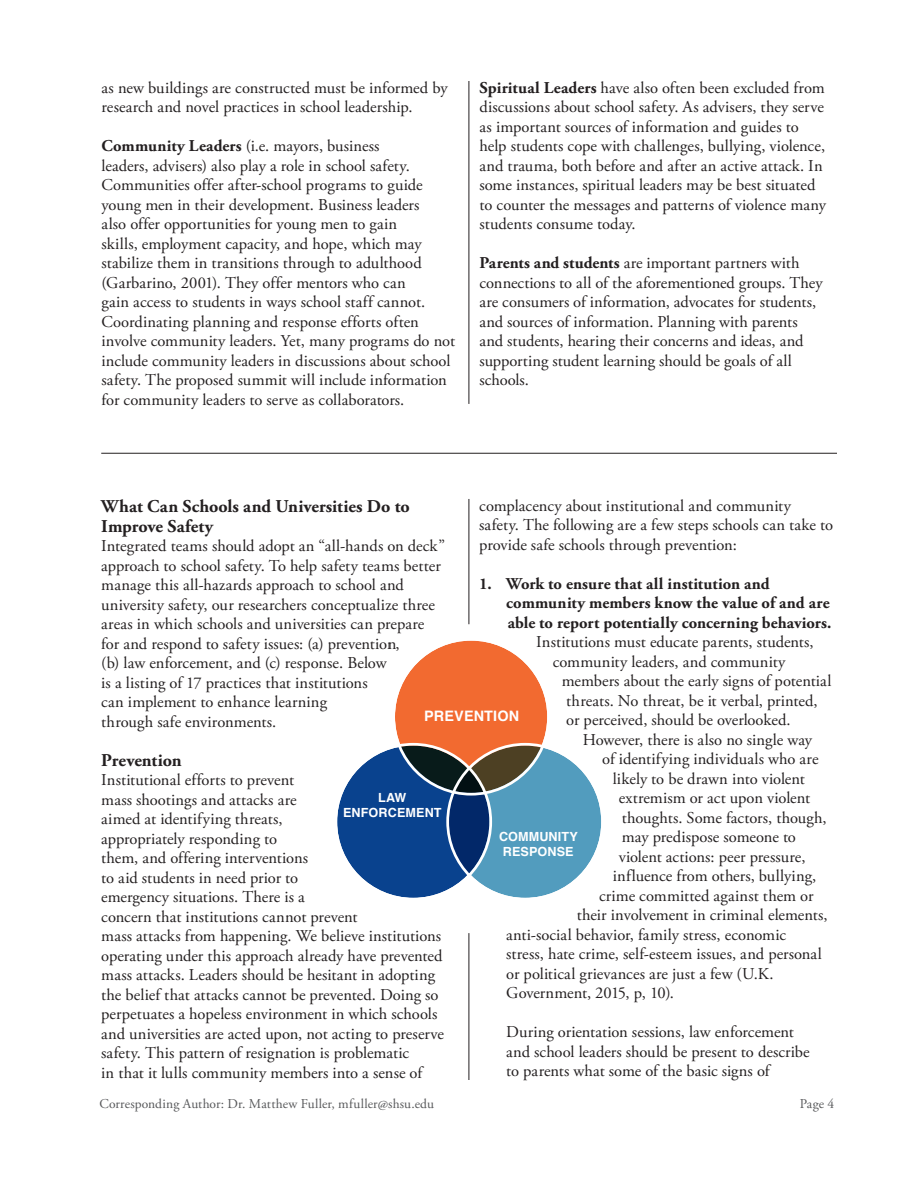
<style>
.page{position:relative;width:918px;height:1188px;background:#fff}
.page>*{position:absolute;margin:0;border:0;box-sizing:border-box;transform-origin:0 0}
.subhead_1{font:700 18px/19.5px "Adobe Garamond Pro";color:#231f20}
.body{font:16.5px/19.5px "Adobe Garamond Pro";letter-spacing:.005em;color:#231f20}
.number_body{font:16.5px/19.5px "Adobe Garamond Pro";color:#231f20}
.number_bullet{font:700 16.5px/19.5px "Adobe Garamond Pro";letter-spacing:.005em;color:#231f20}
.t1{font:700 14.4px "Helvetica";letter-spacing:.01em;color:#fff}
.t2{font:13.5px "Adobe Garamond Pro";letter-spacing:.01em;color:#57585a}
.t3{font:700 12.6px/15.1px "Helvetica";letter-spacing:.01em;color:#fff;text-align:center}
.s1{font-weight:700}
</style>
<div class="page">
<hr style="left:469px;top:81px;width:1px;height:323px;background:#231f20">
<hr style="left:469px;top:499px;width:1px;height:125px;background:#231f20">
<hr style="left:469px;top:933px;width:1px;height:147px;background:#231f20">
<div style="left:336px;top:744px;width:155px;height:155px;background:#09428e;border-radius:50%"></div>
<svg style="left:394px;top:639px;width:155px;height:155px;background:#da6735"></svg>
<svg style="left:448px;top:744px;width:155px;height:155px;background:#4e86a4"></svg>
<div style="left:334px;top:743px;width:158px;height:158px;border:3px solid #fff;border-radius:50%"></div>
<div style="left:392px;top:638px;width:158px;height:158px;border:3px solid #fff;border-radius:50%"></div>
<div style="left:446px;top:743px;width:158px;height:158px;border:3px solid #fff;border-radius:50%"></div>
<hr style="left:101px;top:453px;width:736px;height:1px;background:#231f20">
<p class="body" style="left:102px;top:79px;width:348px">as new buildings are constructed must be informed by research and novel practices in school leadership.</p>
<p class="body" style="left:102px;top:137px;width:355px"><span class="s1">Community Leaders</span> (i.e. mayors, business<br>leaders, advisers) also play a role in school safety.<br>Communities offer after-school programs to guide young men in their development. Business leaders<br>also offer opportunities for young men to gain<br>skills, employment capacity, and hope, which may stabilize them in transitions through to adulthood (Garbarino, 2001). They offer mentors who can<br>gain access to students in ways school staff cannot.<br>Coordinating planning and response efforts often involve community leaders. Yet, many programs do not include community leaders in discussions about school safety. The proposed summit will include information for community leaders to serve as collaborators.</p>
<p class="body" style="left:480px;top:79px;width:348px"><span class="s1">Spiritual Leaders</span> have also often been excluded from discussions about school safety. As advisers, they serve as important sources of information and guides to help students cope with challenges, bullying, violence, and trauma, both before and after an active attack. In some instances, spiritual leaders may be best situated to counter the messages and patterns of violence many students consume today.</p>
<p class="body" style="left:480px;top:254px;width:345px"><span class="s1">Parents and students</span> are important partners with connections to all of the aforementioned groups. They are consumers of information, advocates for students, and sources of information. Planning with parents and students, hearing their concerns and ideas, and supporting student learning should be goals of all schools.</p>
<p class="body" style="left:479px;top:497px;width:355px">complacency about institutional and community safety. The following are a few steps schools can take to provide safe schools through prevention:</p>
<p class="number_bullet" style="left:506px;top:574px;width:327px;text-indent:-27px">1. Work to ensure that all institution and community members know the value of and are able to report potentially concerning behaviors.</p>
<p class="number_body" style="left:536px;top:633px;width:279px">Institutions must educate parents, students,</p>
<p class="number_body" style="left:553px;top:653px;width:234px">community leaders, and community</p>
<p class="number_body" style="left:562px;top:672px;width:271px">members about the early signs of potential</p>
<p class="number_body" style="left:566px;top:692px;width:253px">threats. No threat, be it verbal, printed,</p>
<p class="number_body" style="left:566px;top:711px;width:226px">or perceived, should be overlooked.</p>
<p class="number_body" style="left:583px;top:731px;width:231px">However, there is also no single way</p>
<p class="number_body" style="left:602px;top:750px;width:218px">of identifying individuals who are</p>
<p class="number_body" style="left:613px;top:770px;width:194px">likely to be drawn into violent</p>
<p class="number_body" style="left:619px;top:789px;width:193px">extremism or act upon violent</p>
<p class="number_body" style="left:622px;top:809px;width:206px">thoughts. Some factors, though,</p>
<p class="number_body" style="left:622px;top:828px;width:176px">may predispose someone to</p>
<p class="number_body" style="left:619px;top:848px;width:188px">violent actions: peer pressure,</p>
<p class="number_body" style="left:613px;top:867px;width:205px">influence from others, bullying,</p>
<p class="number_body" style="left:599px;top:887px;width:216px">crime committed against them or</p>
<p class="number_body" style="left:577px;top:906px;width:252px">their involvement in criminal elements,</p>
<p class="number_body" style="left:506px;top:926px;width:281px">anti-social behavior, family stress, economic</p>
<p class="number_body" style="left:506px;top:945px;width:317px">stress, hate crime, self-esteem issues, and personal</p>
<p class="number_body" style="left:506px;top:965px;width:269px">or political grievances are just a few (U.K.</p>
<p class="number_body" style="left:506px;top:984px;width:169px">Government, 2015, p, 10).</p>
<p class="number_body" style="left:506px;top:1023px;width:305px">During orientation sessions, law enforcement and school leaders should be present to describe to parents what some of the basic signs of</p>
<p class="subhead_1" style="left:101px;top:497px;width:310px">What Can Schools and Universities Do to<br>Improve Safety</p>
<p class="body" style="left:101px;top:537px;width:345px">Integrated teams should adopt an “all-hands on deck” approach to school safety. To help safety teams better manage this all-hazards approach to school and university safety, our researchers conceptualize three areas in which schools and universities can prepare for and respond to safety issues: (a) prevention,<br>(b) law enforcement, and (c) response. Below<br>is a listing of 17 practices that institutions<br>can implement to enhance learning<br>through safe environments.</p>
<p class="subhead_1" style="left:101px;top:750px;width:82px">Prevention</p>
<p class="body" style="left:101px;top:771px;width:344px">Institutional efforts to prevent<br>mass shootings and attacks are<br>aimed at identifying threats,<br>appropriately responding to<br>them, and offering interventions<br>to aid students in need prior to<br>emergency situations. There is a<br>concern that institutions cannot prevent<br>mass attacks from happening. We believe institutions operating under this approach already have prevented mass attacks. Leaders should be hesitant in adopting the belief that attacks cannot be prevented. Doing so perpetuates a hopeless environment in which schools and universities are acted upon, not acting to preserve safety. This pattern of resignation is problematic<br>in that it lulls community members into a sense of</p>
<p class="t1" style="left:424px;top:704px;width:96px">PREVENTION</p>
<p class="t3" style="left:343px;top:790px;width:100px">LAW<br>ENFORCEMENT</p>
<p class="t3" style="left:499px;top:829px;width:80px">COMMUNITY<br>RESPONSE</p>
<p class="t2" style="left:99px;top:1096px;width:336px">Corresponding Author: Dr. Matthew Fuller, mfuller@shsu.edu</p>
<p class="t2" style="left:800px;top:1096px;width:36px">Page 4</p>
</div>
